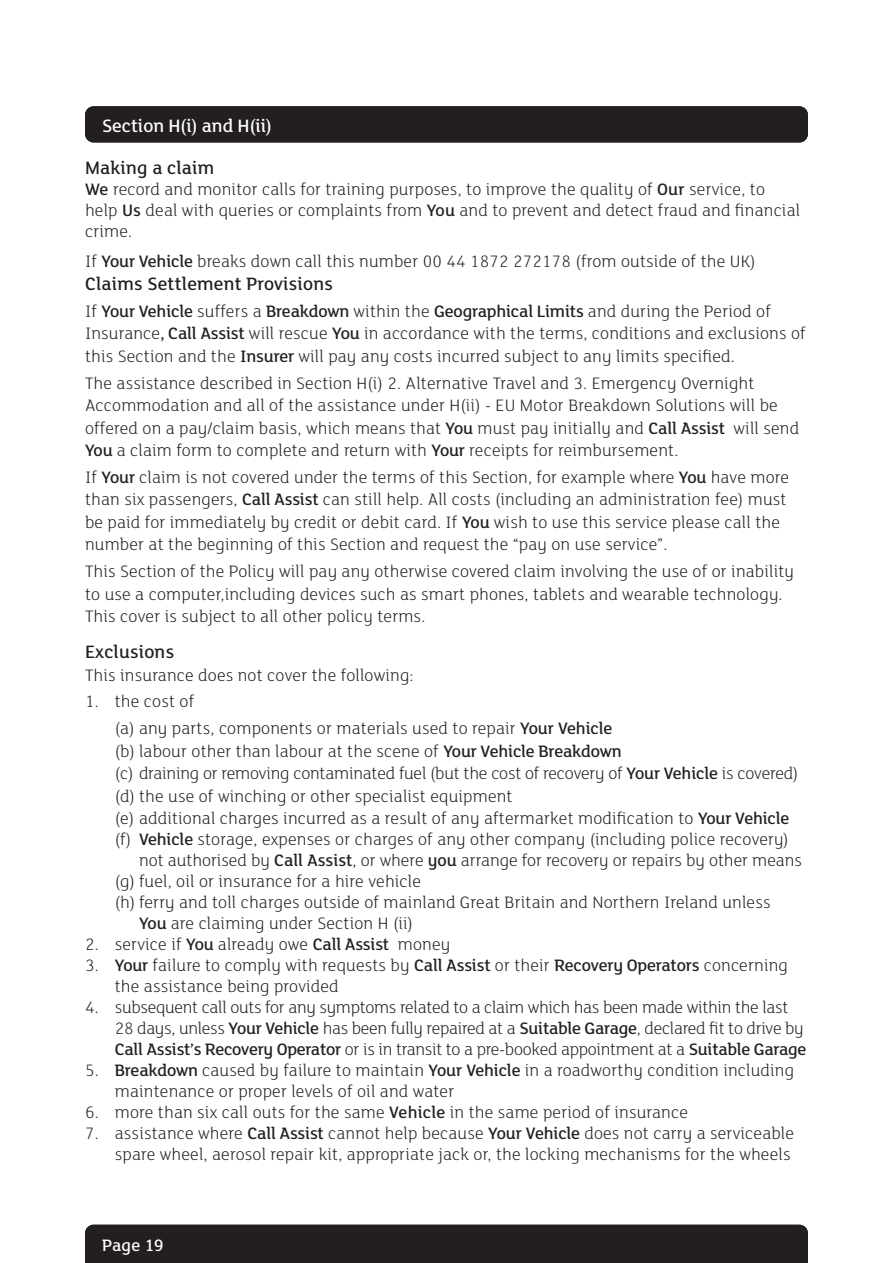
<style>
.page{position:relative;width:893px;height:1263px;background:#fff}
.page>*{position:absolute;margin:0;border:0;box-sizing:border-box;transform-origin:0 0}
.t1{font:500 21px "FS Lola";letter-spacing:.01em;color:#fff}
.t2{font:500 19.5px "FS Lola";letter-spacing:.01em;color:#231f20}
.t3{font:500 19.5px "FS Lola";color:#fff}
.t4{font:300 18px/22.5px "FS Lola";letter-spacing:.01em;color:#231f20}
.t5{font:300 18px/21px "FS Lola";letter-spacing:-.015em;color:#231f20}
.t6{font:300 18px "FS Lola";letter-spacing:-.01em;color:#231f20}
.t7{font:500 18px "FS Lola";letter-spacing:.01em;color:#fff}
.s1{font-weight:500}
</style>
<div class="page">
<div style="left:85px;top:1225px;width:723px;height:38px;background:#231f20"></div>
<div style="left:85px;top:106px;width:723px;height:36px;background:#231f20;border-radius:9px"></div>
<p class="t3" style="left:102px;top:113px;width:171px">Section H(i) and H(ii)</p>
<p class="t1" style="left:102px;top:112px;width:75px">XXXXXX</p>
<p class="t2" style="left:85px;top:155px;width:131px">Making a claim</p>
<p class="t4" style="left:85px;top:178px;width:717px;line-height:21px"><span class="s1">We</span> record and monitor calls for training purposes, to improve the quality of <span class="s1">Our</span> service, to help <span class="s1">Us</span> deal with queries or complaints from <span class="s1">You</span> and to prevent and detect fraud and financial crime.</p>
<p class="t4" style="left:85px;top:249px;width:672px">If <span class="s1">Your Vehicle</span> breaks down call this number 00 44 1872 272178 (from outside of the UK)</p>
<p class="t2" style="left:85px;top:271px;width:249px">Claims Settlement Provisions</p>
<p class="t4" style="left:85px;top:299px;width:722px">If <span class="s1">Your Vehicle</span> suffers a <span class="s1">Breakdown</span> within the <span class="s1">Geographical Limits</span> and during the Period of<br>Insurance<span class="s1">, Call Assist</span> will rescue <span class="s1">You</span> in accordance with the terms, conditions and exclusions of this Section and the <span class="s1">Insurer</span> will pay any costs incurred subject to any limits specified.</p>
<p class="t4" style="left:85px;top:371px;width:716px">The assistance described in Section H(i) 2. Alternative Travel and 3. Emergency Overnight Accommodation and all of the assistance under H(ii) - EU Motor Breakdown Solutions will be offered on a pay/claim basis, which means that <span class="s1">You</span> must pay initially and <span class="s1">Call Assist</span> will send <span class="s1">You</span> a claim form to complete and return with <span class="s1">Your</span> receipts for reimbursement.</p>
<p class="t4" style="left:85px;top:465px;width:706px">If <span class="s1">Your</span> claim is not covered under the terms of this Section, for example where <span class="s1">You</span> have more than six passengers, <span class="s1">Call Assist</span> can still help. All costs (including an administration fee) must be paid for immediately by credit or debit card. If <span class="s1">You</span> wish to use this service please call the number at the beginning of this Section and request the “pay on use service”.</p>
<p class="t4" style="left:85px;top:559px;width:710px">This Section of the Policy will pay any otherwise covered claim involving the use of or inability to use a computer,including devices such as smart phones, tablets and wearable technology.<br>This cover is subject to all other policy terms.</p>
<p class="t2" style="left:85px;top:639px;width:91px">Exclusions</p>
<p class="t4" style="left:85px;top:663px;width:330px">This insurance does not cover the following:</p>
<p class="t4" style="left:115px;top:688px;width:499px;line-height:26.7px;text-indent:-30px">1. the cost of<br>(a) any parts, components or materials used to repair <span class="s1">Your Vehicle</span></p>
<p class="t4" style="left:115px;top:739px;width:508px">(b) labour other than labour at the scene of <span class="s1">Your Vehicle Breakdown</span></p>
<p class="t6" style="left:115px;top:762px;width:685px">(c) draining or removing contaminated fuel (but the cost of recovery of <span class="s1">Your Vehicle</span> is covered)</p>
<p class="t4" style="left:115px;top:784px;width:399px">(d) the use of winching or other specialist equipment</p>
<p class="t4" style="left:115px;top:806px;width:676px">(e) additional charges incurred as a result of any aftermarket modification to <span class="s1">Your Vehicle</span></p>
<p class="t4" style="left:115px;top:827px;width:676px">(f) <span class="s1">Vehicle</span> storage, expenses or charges of any other company (including police recovery)</p>
<p class="t4" style="left:139px;top:848px;width:664px">not authorised by <span class="s1">Call Assist</span>, or where <span class="s1">you</span> arrange for recovery or repairs by other means</p>
<p class="t4" style="left:115px;top:869px;width:308px">(g) fuel, oil or insurance for a hire vehicle</p>
<p class="t4" style="left:115px;top:890px;width:657px">(h) ferry and toll charges outside of mainland Great Britain and Northern Ireland unless</p>
<p class="t4" style="left:139px;top:911px;width:276px"><span class="s1">You</span> are claiming under Section H (ii)</p>
<p class="t4" style="left:85px;top:932px;width:367px">2. service if <span class="s1">You</span> already owe <span class="s1">Call Assist</span> money</p>
<p class="t4" style="left:115px;top:954px;width:675px;line-height:21px;text-indent:-30px">3. <span class="s1">Your</span> failure to comply with requests by <span class="s1">Call Assist</span> or their <span class="s1">Recovery Operators</span> concerning the assistance being provided</p>
<p class="t5" style="left:115px;top:996px;width:693px;text-indent:-30px">4. subsequent call outs for any symptoms related to a claim which has been made within the last<br>28 days, unless <span class="s1">Your Vehicle</span> has been fully repaired at a <span class="s1">Suitable Garage</span>, declared fit to drive by<br><span class="s1">Call Assist’s Recovery Operator</span> or is in transit to a pre-booked appointment at a <span class="s1">Suitable Garage</span></p>
<p class="t4" style="left:115px;top:1059px;width:681px;line-height:21px;text-indent:-30px">5. <span class="s1">Breakdown</span> caused by failure to maintain <span class="s1">Your Vehicle</span> in a roadworthy condition including maintenance or proper levels of oil and water</p>
<p class="t4" style="left:85px;top:1100px;width:604px">6. more than six call outs for the same <span class="s1">Vehicle</span> in the same period of insurance</p>
<p class="t4" style="left:85px;top:1122px;width:710px;line-height:21px;text-align:right">7. assistance where <span class="s1">Call Assist</span> cannot help because <span class="s1">Your Vehicle</span> does not carry a serviceable spare wheel, aerosol repair kit, appropriate jack or, the locking mechanisms for the wheels</p>
<p class="t7" style="left:102px;top:1233px;width:63px">Page 19</p>
</div>
